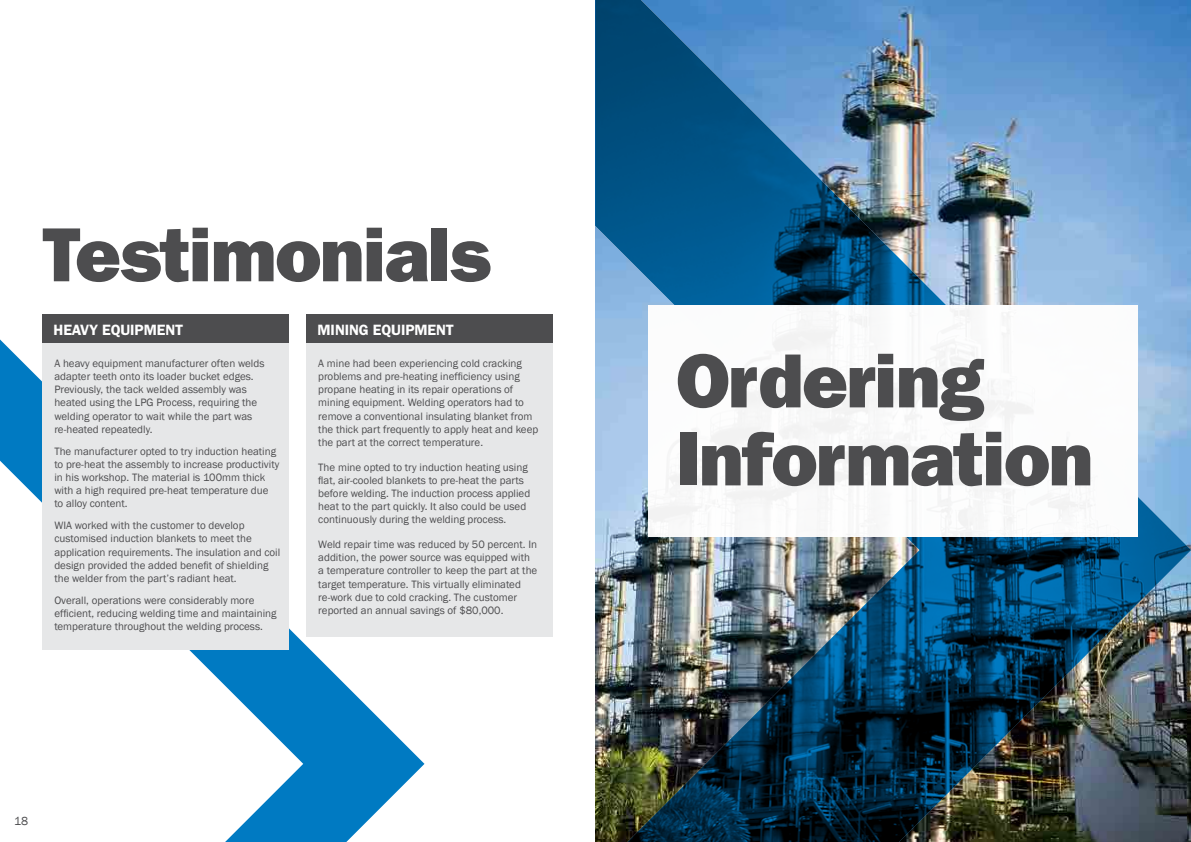
<style>
.page{position:relative;width:1191px;height:842px;background:#fff}
.page>*{position:absolute;margin:0;border:0;box-sizing:border-box;transform-origin:0 0}
.t1{font:800 77px/78px "Franklin Gothic";letter-spacing:-.02em;color:#4d4d4f}
.t2{font:600 15px "Franklin Gothic";letter-spacing:-.01em;color:#fff}
.t3{font:12px "Franklin Gothic";color:#4d4d4f}
.t4{font:11px/13.2px "Franklin Gothic";color:#4d4d4f}
</style>
<div class="page">
<svg style="left:0;top:339px;width:424px;height:503px"></svg>
<div style="left:42px;top:343px;width:247px;height:306px;background:#e6e7e8"></div>
<div style="left:306px;top:343px;width:247px;height:293px;background:#e6e7e8"></div>
<div style="left:42px;top:314px;width:247px;height:29px;background:#4d4d4f"></div>
<div style="left:306px;top:314px;width:247px;height:29px;background:#4d4d4f"></div>
<img style="left:595px;top:0;width:596px;height:842px">
<div style="left:648px;top:305px;width:489px;height:232px;background:#fff"></div>
<h1 class="t1" style="left:42px;top:214px;width:450px">Testimonials</h1>
<h2 class="t2" style="left:54px;top:321px;width:131px">HEAVY EQUIPMENT</h2>
<h2 class="t2" style="left:317px;top:321px;width:138px">MINING EQUIPMENT</h2>
<p class="t4" style="left:54px;top:357px;width:212px">A heavy equipment manufacturer often welds adapter teeth onto its loader bucket edges.<br>Previously, the tack welded assembly was heated using the LPG Process, requiring the welding operator to wait while the part was re-heated repeatedly.</p>
<p class="t4" style="left:54px;top:445px;width:226px">The manufacturer opted to try induction heating to pre-heat the assembly to increase productivity in his workshop. The material is 100mm thick with a high required pre-heat temperature due to alloy content.</p>
<p class="t4" style="left:54px;top:519px;width:227px">WIA worked with the customer to develop customised induction blankets to meet the application requirements. The insulation and coil design provided the added benefit of shielding the welder from the part’s radiant heat.</p>
<p class="t4" style="left:54px;top:594px;width:224px">Overall, operations were considerably more efficient, reducing welding time and maintaining temperature throughout the welding process.</p>
<p class="t4" style="left:318px;top:357px;width:221px">A mine had been experiencing cold cracking problems and pre-heating inefficiency using propane heating in its repair operations of mining equipment. Welding operators had to remove a conventional insulating blanket from the thick part frequently to apply heat and keep the part at the correct temperature.</p>
<p class="t4" style="left:318px;top:461px;width:213px">The mine opted to try induction heating using flat, air-cooled blankets to pre-heat the parts before welding. The induction process applied heat to the part quickly. It also could be used continuously during the welding process.</p>
<p class="t4" style="left:318px;top:538px;width:220px">Weld repair time was reduced by 50 percent. In addition, the power source was equipped with a temperature controller to keep the part at the target temperature. This virtually eliminated re-work due to cold cracking. The customer reported an annual savings of $80,000.</p>
<p class="t3" style="left:14px;top:813px;width:15px">18</p>
<h1 class="t1" style="left:676px;top:340px;width:419px">Ordering<br>Information</h1>
</div>
